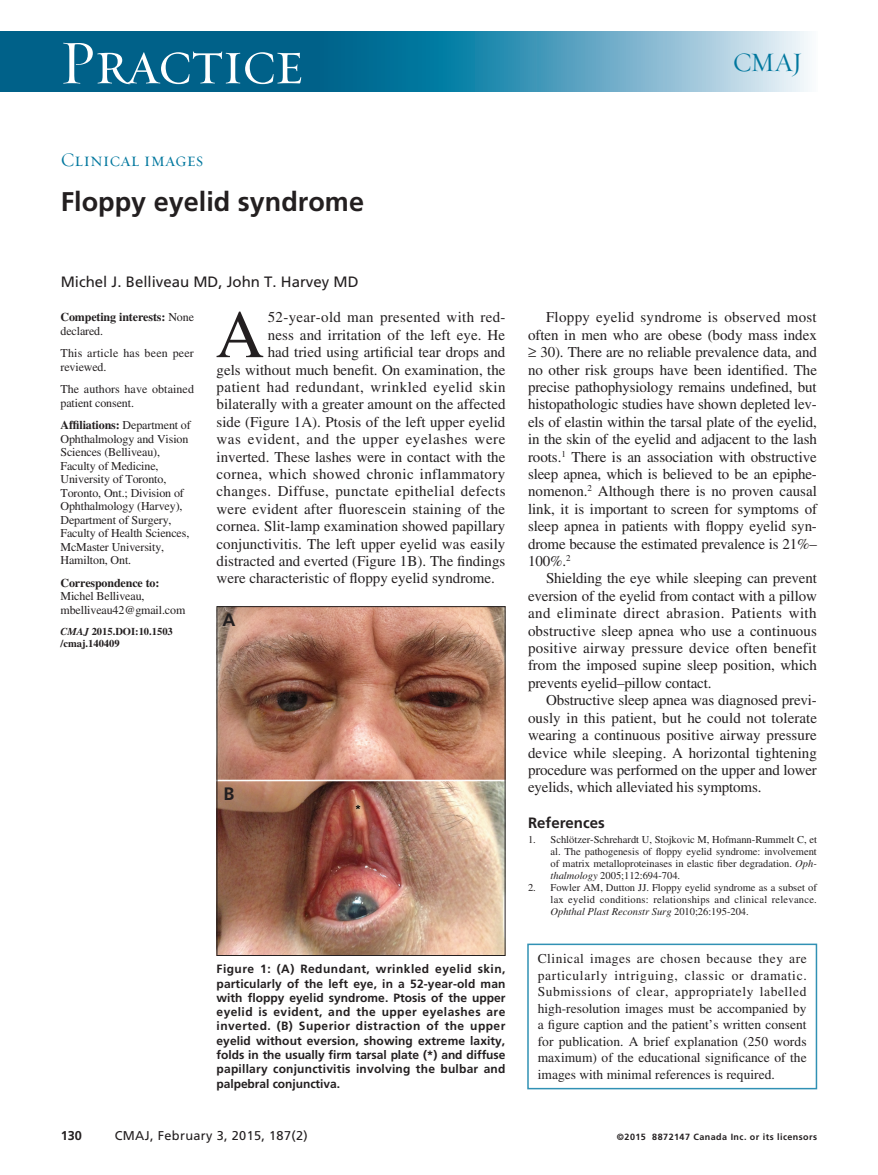
<style>
.page{position:relative;width:878px;height:1175px;background:#fff}
.page>*{position:absolute;margin:0;border:0;box-sizing:border-box;transform-origin:0 0}
.DC{font:67.5px "Times LT Std";color:#231f20}
.t1{font:63px "Requiem Display HTF Small Caps";letter-spacing:-.03em;color:#fff}
.T18{font:700 27px "Frutiger LT Std";color:#231f20}
.t2{font:27px "Requiem Display HTF Roman";color:#00779e}
.Department{font:19.5px "Requiem Display HTF Small Caps";color:#00779e}
.t3{font:700 18px "Frutiger LT Std";color:#231f20}
.DC-2{font:15px/17.4px "Times LT Std";color:#231f20;text-align:justify}
.DC-3{font:15px "Times LT Std";letter-spacing:.02em;color:#231f20}
.DC-4{font:15px "Times LT Std";letter-spacing:.025em;color:#231f20}
.DC-5{font:15px "Times LT Std";letter-spacing:.03em;color:#231f20}
.DC-6{font:15px "Times LT Std";letter-spacing:.04em;color:#231f20}
.N10{font:15px "Frutiger LT Std";color:#231f20}
.RH{font:700 15px "Frutiger LT Std";color:#231f20}
.MSI{font:13.5px/16.5px "Times LT Std";color:#231f20;text-align:justify}
.t4{font:12.75px "Frutiger LT Std";letter-spacing:.025em;color:#231f20}
.t5{font:700 12.75px "Frutiger LT Std";color:#231f20}
.FIG{font:700 12px/14.2px "Frutiger LT Std";letter-spacing:.02em;color:#231f20;text-align:justify}
.PJ-8_left{font:12px/13.5px "Times LT Std";letter-spacing:-.01em;color:#231f20}
.PJ-8{font:12px/13.5px "Times LT Std";letter-spacing:.005em;color:#231f20}
.PJ-8-2{font:700 12px/13.5px "Times LT Std";letter-spacing:-.01em;color:#231f20}
.REF{font:10.5px/12px "Times LT Std";letter-spacing:.01em;color:#231f20;text-align:justify}
.DOI{font:700 10.5px/12px "Times LT Std";color:#231f20}
.t6{font:700 9px "Frutiger LT Std";letter-spacing:.05em;color:#231f20}
.s1{font-weight:400}
.s2{font-weight:700}
.s3{font-style:italic}
</style>
<div class="page">
<div style="left:0;top:32px;width:350px;height:60px;background:#006189"></div>
<svg style="left:350px;top:32px;width:458px;height:60px"></svg>
<div style="left:527px;top:943px;width:290px;height:146px;border:2px solid #3191b4"></div>
<img style="left:218px;top:608px;width:285px;height:345px">
<div style="left:216px;top:606px;width:289px;height:349px;border:1px solid #231f20"></div>
<h2 class="t1" style="left:59px;top:26px;width:246px">Practice</h2>
<h3 class="t2" style="left:733px;top:46px;width:71px">CMAJ</h3>
<p class="Department" style="left:61px;top:148px;width:144px">Clinical images</p>
<p class="T18" style="left:61px;top:185px;width:305px">Floppy eyelid syndrome</p>
<p class="N10" style="left:61px;top:273px;width:299px">Michel J. Belliveau MD, John T. Harvey MD</p>
<p class="PJ-8-2" style="left:60px;top:310px;width:135px">Competing interests: <span class="s1">None declared.</span></p>
<p class="PJ-8" style="left:60px;top:346px;width:135px">This article has been peer reviewed.</p>
<p class="PJ-8" style="left:60px;top:382px;width:135px">The authors have obtained patient consent.</p>
<p class="PJ-8_left" style="left:60px;top:418px;width:132px"><span class="s2">Affiliations:</span> Department of<br>Ophthalmology and Vision<br>Sciences (Belliveau),<br>Faculty of Medicine,<br>University of Toronto,<br>Toronto, Ont.; Division of<br>Ophthalmology (Harvey),<br>Department of Surgery,<br>Faculty of Health Sciences,<br>McMaster University,<br>Hamilton, Ont.</p>
<p class="PJ-8_left" style="left:60px;top:576px;width:126px"><span class="s2">Correspondence to:<br></span>Michel Belliveau, mbelliveau42@gmail.com</p>
<p class="DOI" style="left:60px;top:625px;width:114px"><span class="s3">CMAJ</span> 2015.DOI:10.1503 /cmaj.140409</p>
<p class="DC" style="left:215px;top:296px;width:50px">A</p>
<p class="DC-3" style="left:268px;top:309px;width:239px">52-year-old man presented with red-</p>
<p class="DC-2" style="left:268px;top:326px;width:239px">ness and irritation of the left eye. He</p>
<p class="DC-2" style="left:268px;top:343px;width:239px">had tried using artificial tear drops and</p>
<p class="DC-2" style="left:216px;top:361px;width:290px">gels without much benefit. On examination, the</p>
<p class="DC-5" style="left:216px;top:378px;width:290px">patient had redundant, wrinkled eyelid skin</p>
<p class="DC-2" style="left:216px;top:395px;width:290px">bilaterally with a greater amount on the affected</p>
<p class="DC-2" style="left:216px;top:413px;width:290px">side (Figure 1A). Ptosis of the left upper eyelid</p>
<p class="DC-6" style="left:216px;top:431px;width:290px">was evident, and the upper eyelashes were</p>
<p class="DC-2" style="left:216px;top:448px;width:290px">inverted. These lashes were in contact with the</p>
<p class="DC-3" style="left:216px;top:465px;width:290px">cornea, which showed chronic inflammatory</p>
<p class="DC-4" style="left:216px;top:483px;width:290px">changes. Diffuse, punctate epithelial defects</p>
<p class="DC-2" style="left:216px;top:500px;width:290px">were evident after fluorescein staining of the</p>
<p class="DC-2" style="left:216px;top:517px;width:290px">cornea. Slit-lamp examination showed papillary</p>
<p class="DC-2" style="left:216px;top:535px;width:290px">conjunctivitis. The left upper eyelid was easily</p>
<p class="DC-2" style="left:216px;top:552px;width:290px">distracted and everted (Figure 1B). The findings</p>
<p class="DC-2" style="left:216px;top:569px;width:280px">were characteristic of floppy eyelid syndrome.</p>
<p class="t3" style="left:222px;top:609px;width:14px">A</p>
<p class="t3" style="left:223px;top:783px;width:12px">B</p>
<p class="FIG" style="left:216px;top:962px;width:290px">Figure 1: (A) Redundant, wrinkled eyelid skin, particularly of the left eye, in a 52-year-old man with floppy eyelid syndrome. Ptosis of the upper eyelid is evident, and the upper eyelashes are inverted. (B) Superior distraction of the upper eyelid without eversion, showing extreme laxity, folds in the usually firm tarsal plate (*) and diffuse papillary conjunctivitis involving the bulbar and palpebral conjunctiva.</p>
<p class="DC-2" style="left:528px;top:308px;width:290px;text-indent:18px">Floppy eyelid syndrome is observed most often in men who are obese (body mass index ≥ 30). There are no reliable prevalence data, and no other risk groups have been identified. The precise pathophysiology remains undefined, but histopathologic studies have shown depleted lev&shy;els of elastin within the tarsal plate of the eyelid, in the skin of the eyelid and adjacent to the lash roots.<sup>1</sup> There is an association with obstructive sleep apnea, which is believed to be an epiphe&shy;nomenon.<sup>2</sup> Although there is no proven causal link, it is important to screen for symptoms of sleep apnea in patients with floppy eyelid syn&shy;drome because the estimated prevalence is 21%– 100%.<sup>2</sup></p>
<p class="DC-2" style="left:528px;top:569px;width:290px;text-indent:18px">Shielding the eye while sleeping can prevent eversion of the eyelid from contact with a pillow and eliminate direct abrasion. Patients with obstructive sleep apnea who use a continuous positive airway pressure device often benefit from the imposed supine sleep position, which prevents eyelid–pillow contact.</p>
<p class="DC-2" style="left:528px;top:691px;width:290px;text-indent:18px">Obstructive sleep apnea was diagnosed previ&shy;ously in this patient, but he could not tolerate wearing a continuous positive airway pressure device while sleeping. A horizontal tightening procedure was performed on the upper and lower eyelids, which alleviated his symptoms.</p>
<p class="RH" style="left:528px;top:814px;width:78px">References</p>
<p class="REF" style="left:550px;top:833px;width:268px;text-indent:-22px">1. Schlötzer-Schrehardt U, Stojkovic M, Hofmann-Rummelt C, et al. The pathogenesis of floppy eyelid syndrome: involvement of matrix metalloproteinases in elastic fiber degradation. <span class="s3">Oph&shy;thalmology</span> 2005;112:694-704.</p>
<p class="REF" style="left:550px;top:881px;width:268px;text-indent:-22px">2. Fowler AM, Dutton JJ. Floppy eyelid syndrome as a subset of lax eyelid conditions: relationships and clinical relevance.<br><span class="s3">Ophthal Plast Reconstr Surg</span> 2010;26:195-204.</p>
<p class="MSI" style="left:537px;top:950px;width:270px">Clinical images are chosen because they are particularly intriguing, classic or dramatic.<br>Submissions of clear, appropriately labelled high-resolution images must be accompanied by a figure caption and the patient’s written consent for publication. A brief explanation (250 words maximum) of the educational significance of the images with minimal references is required.</p>
<p class="t5" style="left:61px;top:1127px;width:23px">130</p>
<p class="t4" style="left:115px;top:1127px;width:194px">CMAJ, February 3, 2015, 187(2)</p>
<p class="t6" style="left:617px;top:1131px;width:202px">©2015 8872147 Canada Inc. or its licensors</p>
</div>
